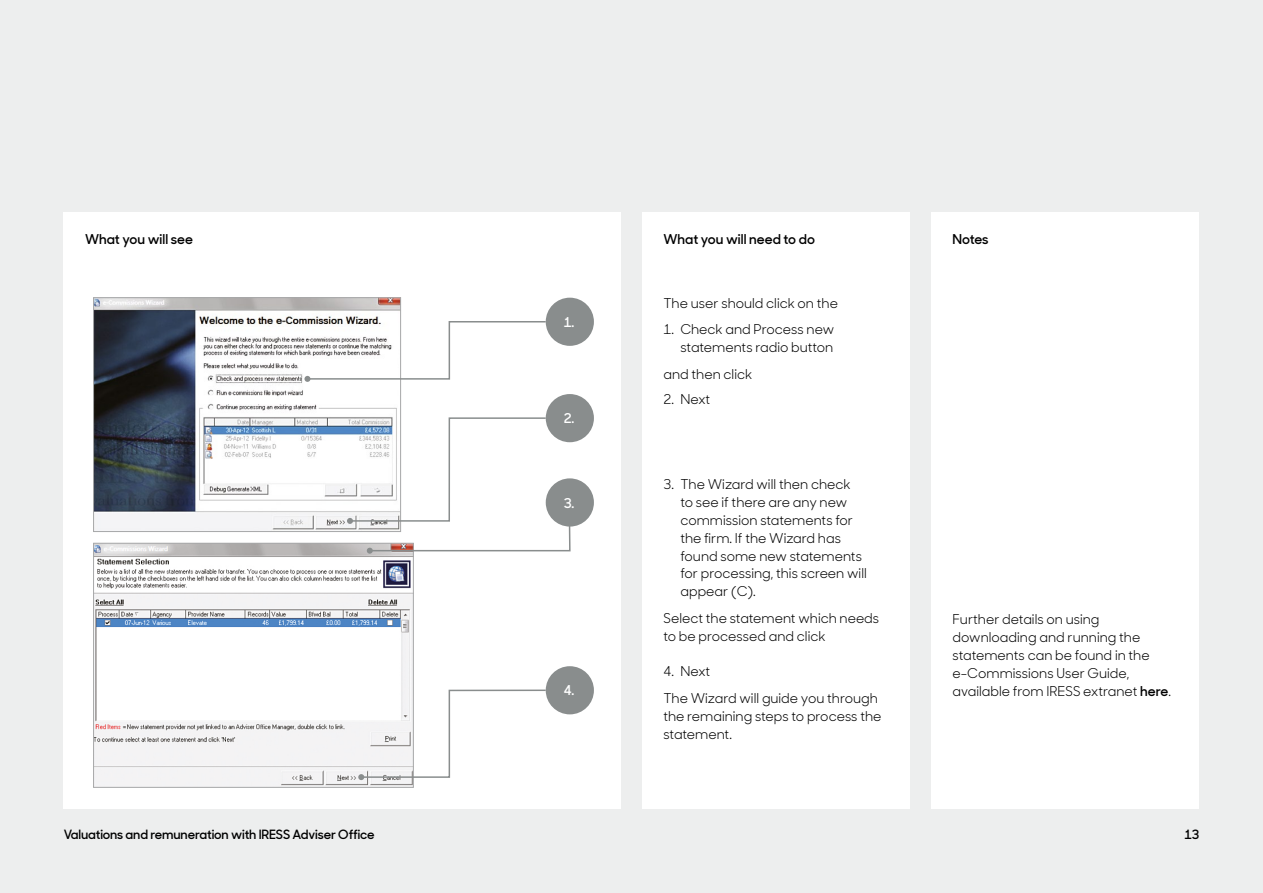
<style>
.page{position:relative;width:1263px;height:893px;background:#edeeee}
.page>*{position:absolute;margin:0;border:0;box-sizing:border-box;transform-origin:0 0}
.t1{font:13.5px/18px "Sharp Sans Display No 1";color:#000}
.t2{font:600 13.5px "Sharp Sans Display No 1";color:#000}
.t3{font:600 13.5px "Sharp Sans Display No 1";color:#fff}
.t4{font:600 12.75px "Sharp Sans Display No 1";letter-spacing:-.01em;color:#000}
.s1{font-weight:600}
</style>
<div class="page">
<div style="left:64px;top:213px;width:557px;height:596px;background:#fff"></div>
<div style="left:642px;top:213px;width:268px;height:596px;background:#fff"></div>
<div style="left:931px;top:213px;width:268px;height:596px;background:#fff"></div>
<img style="left:95px;top:299px;width:304px;height:231px">
<div style="left:93px;top:297px;width:308px;height:235px;border:1px solid #a7a8a9"></div>
<img style="left:95px;top:545px;width:317px;height:240px">
<div style="left:93px;top:543px;width:321px;height:244px;border:1px solid #a7a8a9"></div>
<svg style="left:304px;top:320px;width:243px;height:62px"></svg>
<div style="left:546px;top:298px;width:48px;height:48px;background:#898d8d;border-radius:50%"></div>
<div style="left:546px;top:478px;width:48px;height:49px;background:#898d8d;border-radius:50%"></div>
<svg style="left:347px;top:417px;width:224px;height:137px"></svg>
<div style="left:546px;top:394px;width:48px;height:48px;background:#898d8d;border-radius:50%"></div>
<svg style="left:358px;top:689px;width:189px;height:91px"></svg>
<div style="left:546px;top:666px;width:48px;height:48px;background:#898d8d;border-radius:50%"></div>
<p class="t2" style="left:85px;top:229px;width:110px">What you will see</p>
<p class="t2" style="left:663px;top:229px;width:153px">What you will need to do</p>
<p class="t2" style="left:952px;top:229px;width:38px">Notes</p>
<p class="t3" style="left:564px;top:311px;width:12px">1.</p>
<p class="t3" style="left:564px;top:408px;width:12px">2.</p>
<p class="t3" style="left:564px;top:492px;width:12px">3.</p>
<p class="t3" style="left:564px;top:680px;width:12px">4.</p>
<p class="t1" style="left:663px;top:293px;width:176px">The user should click on the</p>
<p class="t1" style="left:663px;top:319px;width:172px;text-align:right">1. Check and Process new statements radio button</p>
<p class="t1" style="left:663px;top:364px;width:90px">and then click</p>
<p class="t1" style="left:663px;top:389px;width:48px">2. Next</p>
<p class="t1" style="left:680px;top:474px;width:188px;text-indent:-17px">3. The Wizard will then check<br>to see if there are any new commission statements for the firm. If the Wizard has found some new statements for processing, this screen will appear (C).</p>
<p class="t1" style="left:663px;top:608px;width:217px">Select the statement which needs to be processed and click</p>
<p class="t1" style="left:663px;top:657px;width:216px;line-height:26.5px">4. Next<br>The Wizard will guide you through</p>
<p class="t1" style="left:663px;top:706px;width:220px">the remaining steps to process the statement.</p>
<p class="t1" style="left:952px;top:609px;width:220px">Further details on using downloading and running the statements can be found in the e-Commissions User Guide, available from IRESS extranet <span class="s1">here</span>.</p>
<p class="t4" style="left:64px;top:824px;width:312px">Valuations and remuneration with IRESS Adviser Office</p>
<p class="t4" style="left:1184px;top:824px;width:16px">13</p>
</div>
